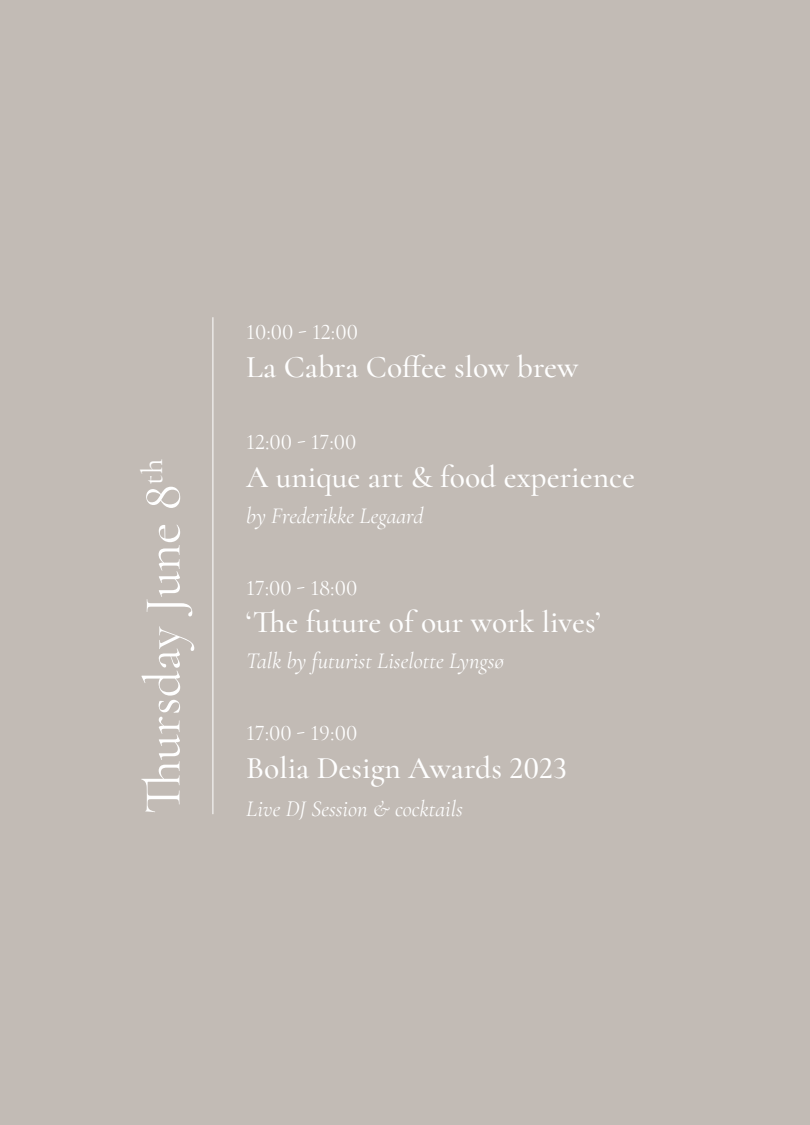
<style>
.page{position:relative;width:810px;height:1125px;background:#c2bbb5}
.page>*{position:absolute;margin:0;border:0;box-sizing:border-box;transform-origin:0 0}
.t1{font:52.5px "Cormorant";color:#fff}
.t2{font:500 31.5px "Cormorant";color:#fff}
.t3{font:30.6px "Cormorant";color:#fff}
.t4{font:italic 22.5px "Cormorant";color:#fff}
.t5{font:22.5px "Cormorant";color:#fff}
.s1{font-size:52.5px}
</style>
<div class="page">
<hr style="left:213px;top:317px;width:1px;height:497px;background:#fff">
<p class="t3" style="left:134px;top:510px;width:53px;rotate:-90deg"><span class="s1">8</span>th</p>
<p class="t1" style="left:131px;top:814px;width:293px;rotate:-90deg">Thursday June</p>
<p class="t5" style="left:246px;top:318px;width:113px">10:00 - 12:00</p>
<p class="t2" style="left:246px;top:348px;width:334px">La Cabra Coffee slow brew</p>
<p class="t5" style="left:246px;top:428px;width:112px">12:00 - 17:00</p>
<p class="t2" style="left:246px;top:457px;width:390px">A unique art &amp; food experience</p>
<p class="t4" style="left:246px;top:502px;width:179px">by Frederikke Legaard</p>
<p class="t5" style="left:246px;top:574px;width:113px">17:00 - 18:00</p>
<p class="t2" style="left:246px;top:603px;width:356px">‘The future of our work lives’</p>
<p class="t4" style="left:246px;top:648px;width:259px">Talk by futurist Liselotte Lyngsø</p>
<p class="t5" style="left:246px;top:720px;width:112px">17:00 - 19:00</p>
<p class="t2" style="left:246px;top:749px;width:322px">Bolia Design Awards 2023</p>
<p class="t4" style="left:246px;top:796px;width:218px">Live DJ Session &amp; cocktails</p>
</div>
